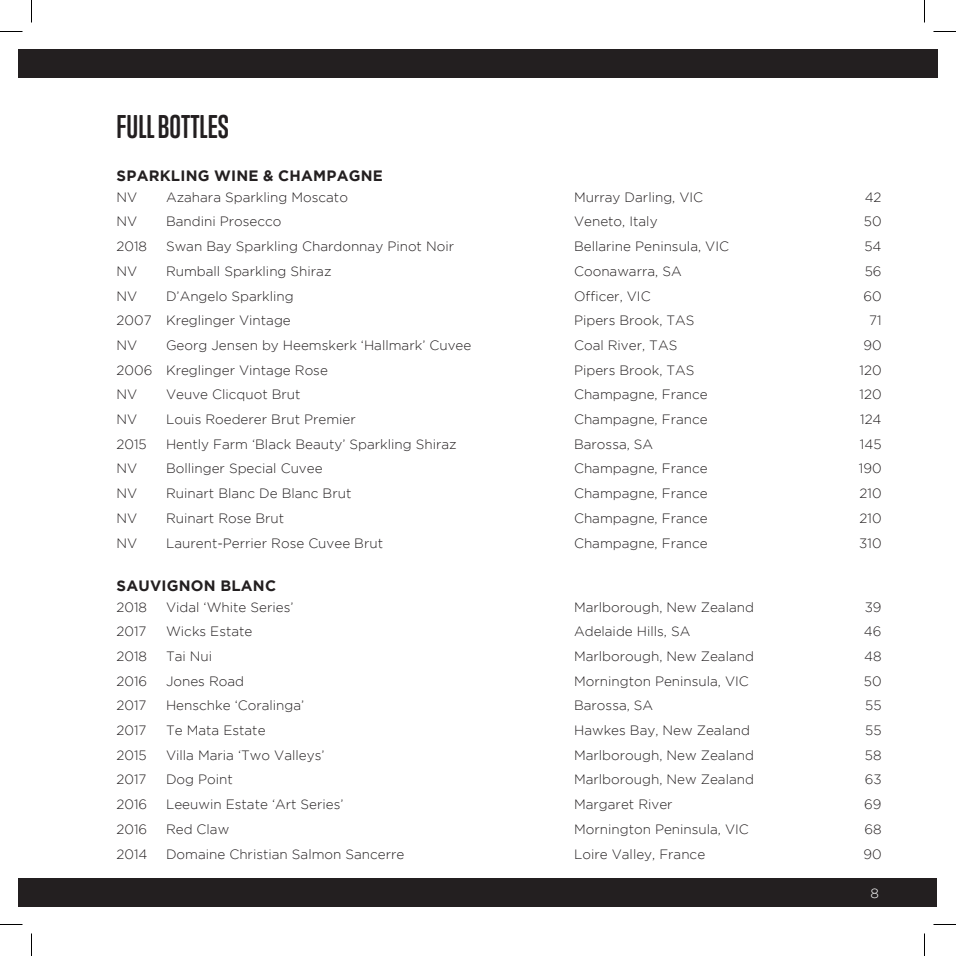
<style>
.page{position:relative;width:956px;height:956px;background:#fff}
.page>*{position:absolute;margin:0;border:0;box-sizing:border-box;transform-origin:0 0}
.t1{font:700 30px "Trump Soft Pro";color:#231f20}
.t2{font:700 15px "Gotham";letter-spacing:.015em;color:#231f20}
.t3{font:300 13.5px "Gotham";color:#231f20}
.t4{font:300 13.5px "Gotham";color:#fff}
</style>
<div class="page">
<div style="left:19px;top:878px;width:918px;height:28px;background:#231f20"></div>
<div style="left:19px;top:49px;width:918px;height:28px;background:#231f20"></div>
<svg style="left:0;top:31px;width:22px;height:1px"></svg>
<svg style="left:933px;top:31px;width:23px;height:1px"></svg>
<svg style="left:0;top:924px;width:22px;height:1px"></svg>
<svg style="left:933px;top:924px;width:23px;height:1px"></svg>
<svg style="left:31px;top:0;width:1px;height:23px"></svg>
<svg style="left:31px;top:933px;width:1px;height:23px"></svg>
<svg style="left:924px;top:0;width:1px;height:23px"></svg>
<svg style="left:924px;top:933px;width:1px;height:23px"></svg>
<h1 class="t1" style="left:117px;top:108px;width:114px">FULL BOTTLES</h1>
<p class="t2" style="left:117px;top:166px;width:268px">SPARKLING WINE &amp; CHAMPAGNE</p>
<p class="t3" style="left:117px;top:188px;width:22px">NV</p>
<p class="t3" style="left:166px;top:188px;width:183px">Azahara Sparkling Moscato</p>
<p class="t3" style="left:574px;top:188px;width:131px">Murray Darling, VIC</p>
<p class="t3" style="left:865px;top:188px;width:18px">42</p>
<p class="t3" style="left:117px;top:213px;width:22px">NV</p>
<p class="t3" style="left:166px;top:213px;width:117px">Bandini Prosecco</p>
<p class="t3" style="left:574px;top:213px;width:85px">Veneto, Italy</p>
<p class="t3" style="left:864px;top:213px;width:19px">50</p>
<p class="t3" style="left:117px;top:238px;width:32px">2018</p>
<p class="t3" style="left:166px;top:238px;width:290px">Swan Bay Sparkling Chardonnay Pinot Noir</p>
<p class="t3" style="left:574px;top:238px;width:156px">Bellarine Peninsula, VIC</p>
<p class="t3" style="left:864px;top:238px;width:19px">54</p>
<p class="t3" style="left:117px;top:262px;width:22px">NV</p>
<p class="t3" style="left:166px;top:262px;width:167px">Rumball Sparkling Shiraz</p>
<p class="t3" style="left:574px;top:262px;width:109px">Coonawarra, SA</p>
<p class="t3" style="left:865px;top:262px;width:18px">56</p>
<p class="t3" style="left:117px;top:287px;width:22px">NV</p>
<p class="t3" style="left:166px;top:287px;width:129px">D’Angelo Sparkling</p>
<p class="t3" style="left:574px;top:287px;width:78px">Officer, VIC</p>
<p class="t3" style="left:863px;top:287px;width:20px">60</p>
<p class="t3" style="left:117px;top:312px;width:176px">2007 Kreglinger Vintage</p>
<p class="t3" style="left:574px;top:312px;width:122px">Pipers Brook, TAS</p>
<p class="t3" style="left:869px;top:312px;width:14px">71</p>
<p class="t3" style="left:117px;top:337px;width:22px">NV</p>
<p class="t3" style="left:166px;top:337px;width:307px">Georg Jensen by Heemskerk ‘Hallmark’ Cuvee</p>
<p class="t3" style="left:574px;top:337px;width:105px">Coal River, TAS</p>
<p class="t3" style="left:863px;top:337px;width:20px">90</p>
<p class="t3" style="left:117px;top:361px;width:213px">2006 Kreglinger Vintage Rose</p>
<p class="t3" style="left:574px;top:361px;width:122px">Pipers Brook, TAS</p>
<p class="t3" style="left:859px;top:361px;width:24px">120</p>
<p class="t3" style="left:117px;top:386px;width:22px">NV</p>
<p class="t3" style="left:166px;top:386px;width:136px">Veuve Clicquot Brut</p>
<p class="t3" style="left:574px;top:386px;width:135px">Champagne, France</p>
<p class="t3" style="left:859px;top:386px;width:24px">120</p>
<p class="t3" style="left:117px;top:411px;width:22px">NV</p>
<p class="t3" style="left:166px;top:411px;width:191px">Louis Roederer Brut Premier</p>
<p class="t3" style="left:574px;top:411px;width:135px">Champagne, France</p>
<p class="t3" style="left:860px;top:411px;width:23px">124</p>
<p class="t3" style="left:117px;top:435px;width:32px">2015</p>
<p class="t3" style="left:166px;top:435px;width:292px">Hently Farm ‘Black Beauty’ Sparkling Shiraz</p>
<p class="t3" style="left:574px;top:435px;width:81px">Barossa, SA</p>
<p class="t3" style="left:860px;top:435px;width:23px">145</p>
<p class="t3" style="left:117px;top:460px;width:22px">NV</p>
<p class="t3" style="left:166px;top:460px;width:158px">Bollinger Special Cuvee</p>
<p class="t3" style="left:574px;top:460px;width:135px">Champagne, France</p>
<p class="t3" style="left:859px;top:460px;width:24px">190</p>
<p class="t3" style="left:117px;top:485px;width:22px">NV</p>
<p class="t3" style="left:166px;top:485px;width:187px">Ruinart Blanc De Blanc Brut</p>
<p class="t3" style="left:574px;top:485px;width:135px">Champagne, France</p>
<p class="t3" style="left:859px;top:485px;width:24px">210</p>
<p class="t3" style="left:117px;top:510px;width:22px">NV</p>
<p class="t3" style="left:166px;top:510px;width:120px">Ruinart Rose Brut</p>
<p class="t3" style="left:574px;top:510px;width:135px">Champagne, France</p>
<p class="t3" style="left:859px;top:510px;width:24px">210</p>
<p class="t3" style="left:117px;top:534px;width:22px">NV</p>
<p class="t3" style="left:166px;top:534px;width:219px">Laurent-Perrier Rose Cuvee Brut</p>
<p class="t3" style="left:574px;top:534px;width:135px">Champagne, France</p>
<p class="t3" style="left:859px;top:534px;width:24px">310</p>
<p class="t2" style="left:117px;top:576px;width:161px">SAUVIGNON BLANC</p>
<p class="t3" style="left:117px;top:598px;width:32px">2018</p>
<p class="t3" style="left:166px;top:598px;width:129px">Vidal ‘White Series’</p>
<p class="t3" style="left:574px;top:598px;width:181px">Marlborough, New Zealand</p>
<p class="t3" style="left:865px;top:598px;width:18px">39</p>
<p class="t3" style="left:117px;top:623px;width:31px">2017</p>
<p class="t3" style="left:166px;top:623px;width:88px">Wicks Estate</p>
<p class="t3" style="left:574px;top:623px;width:118px">Adelaide Hills, SA</p>
<p class="t3" style="left:864px;top:623px;width:19px">46</p>
<p class="t3" style="left:117px;top:648px;width:32px">2018</p>
<p class="t3" style="left:166px;top:648px;width:48px">Tai Nui</p>
<p class="t3" style="left:574px;top:648px;width:181px">Marlborough, New Zealand</p>
<p class="t3" style="left:864px;top:648px;width:19px">48</p>
<p class="t3" style="left:117px;top:672px;width:32px">2016</p>
<p class="t3" style="left:166px;top:672px;width:80px">Jones Road</p>
<p class="t3" style="left:574px;top:672px;width:176px">Mornington Peninsula, VIC</p>
<p class="t3" style="left:864px;top:672px;width:19px">50</p>
<p class="t3" style="left:117px;top:697px;width:31px">2017</p>
<p class="t3" style="left:166px;top:697px;width:140px">Henschke ‘Coralinga’</p>
<p class="t3" style="left:574px;top:697px;width:81px">Barossa, SA</p>
<p class="t3" style="left:865px;top:697px;width:18px">55</p>
<p class="t3" style="left:117px;top:722px;width:31px">2017</p>
<p class="t3" style="left:166px;top:722px;width:101px">Te Mata Estate</p>
<p class="t3" style="left:574px;top:722px;width:177px">Hawkes Bay, New Zealand</p>
<p class="t3" style="left:865px;top:722px;width:18px">55</p>
<p class="t3" style="left:117px;top:746px;width:32px">2015</p>
<p class="t3" style="left:166px;top:746px;width:160px">Villa Maria ‘Two Valleys’</p>
<p class="t3" style="left:574px;top:746px;width:181px">Marlborough, New Zealand</p>
<p class="t3" style="left:865px;top:746px;width:18px">58</p>
<p class="t3" style="left:117px;top:771px;width:31px">2017</p>
<p class="t3" style="left:166px;top:771px;width:68px">Dog Point</p>
<p class="t3" style="left:574px;top:771px;width:181px">Marlborough, New Zealand</p>
<p class="t3" style="left:865px;top:771px;width:18px">63</p>
<p class="t3" style="left:117px;top:796px;width:32px">2016</p>
<p class="t3" style="left:166px;top:796px;width:179px">Leeuwin Estate ‘Art Series’</p>
<p class="t3" style="left:574px;top:796px;width:100px">Margaret River</p>
<p class="t3" style="left:864px;top:796px;width:19px">69</p>
<p class="t3" style="left:117px;top:821px;width:32px">2016</p>
<p class="t3" style="left:166px;top:821px;width:65px">Red Claw</p>
<p class="t3" style="left:574px;top:821px;width:176px">Mornington Peninsula, VIC</p>
<p class="t3" style="left:864px;top:821px;width:19px">68</p>
<p class="t3" style="left:117px;top:845px;width:33px">2014</p>
<p class="t3" style="left:166px;top:845px;width:240px">Domaine Christian Salmon Sancerre</p>
<p class="t3" style="left:574px;top:845px;width:133px">Loire Valley, France</p>
<p class="t3" style="left:863px;top:845px;width:20px">90</p>
<p class="t4" style="left:871px;top:884px;width:10px">8</p>
</div>
